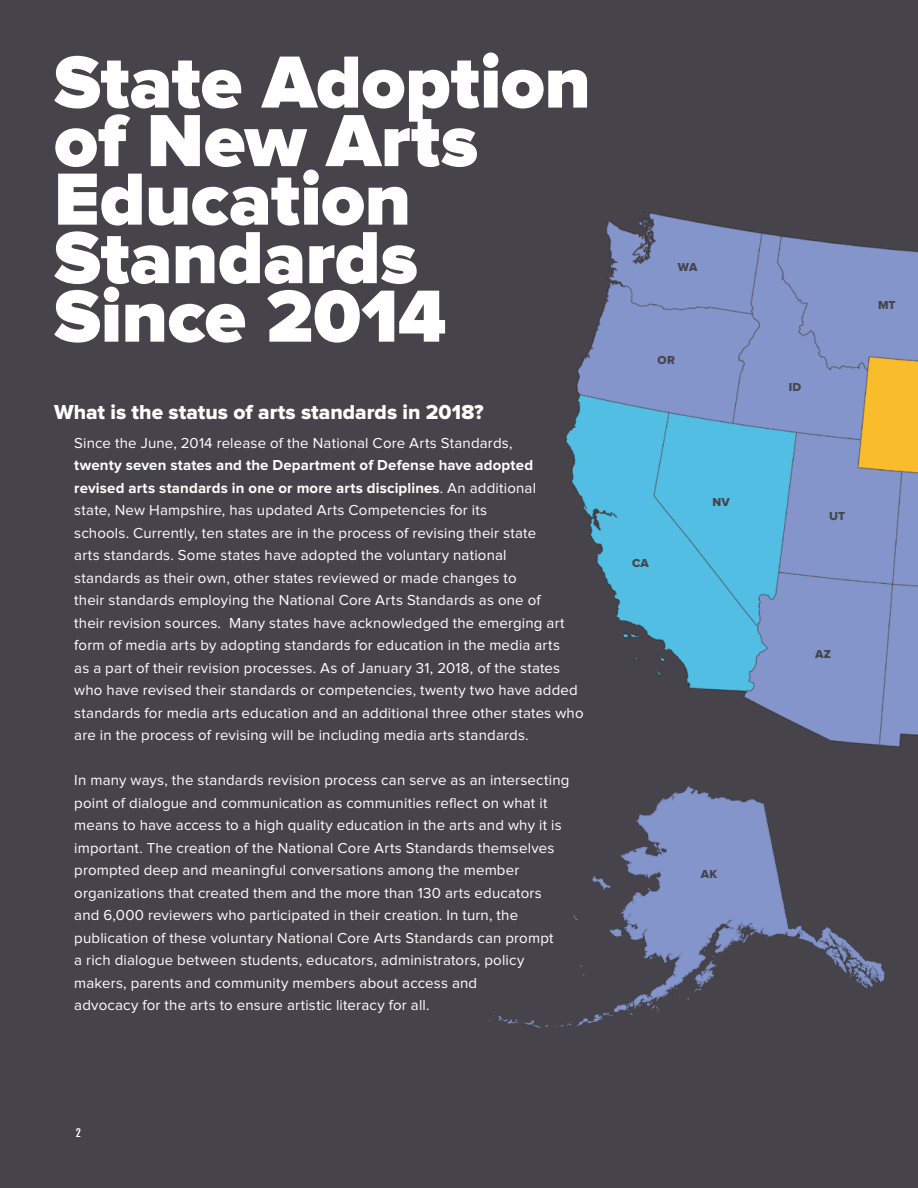
<style>
.page{position:relative;width:918px;height:1188px;background:#46444a}
.page>*{position:absolute;margin:0;border:0;box-sizing:border-box;transform-origin:0 0}
.t1{font:900 76.5px/58.5px "Proxima Nova";letter-spacing:-.005em;color:#fff}
.t2{font:21px "Proxima Nova Extrabld";color:#fff}
.t3{font:15px/22.5px "Proxima Nova";letter-spacing:.01em;color:#fff}
.t4{font:12px "Proxima Nova Extrabld";letter-spacing:.02em;color:#46444a}
.t5{font:10.5px "Fjalla One";color:#fff}
.s1{font-weight:700}
</style>
<div class="page">
<img style="left:488px;top:212px;width:430px;height:816px">
<h1 class="t1" style="left:54px;top:56px;width:538px">State Adoption of New Arts<br>Education<br>Standards<br>Since 2014</h1>
<h2 class="t2" style="left:54px;top:402px;width:431px">What is the status of arts standards in 2018?</h2>
<p class="t3" style="left:74px;top:432px;width:440px">Since the June, 2014 release of the National Core Arts Standards,</p>
<p class="t3" style="left:74px;top:455px;width:511px"><span class="s1">twenty seven states and the Department of Defense have adopted revised arts standards in one or more arts disciplines</span>. An additional<br>state, New Hampshire, has updated Arts Competencies for its<br>schools. Currently, ten states are in the process of revising their state<br>arts standards. Some states have adopted the voluntary national<br>standards as their own, other states reviewed or made changes to<br>their standards employing the National Core Arts Standards as one of<br>their revision sources. Many states have acknowledged the emerging art form of media arts by adopting standards for education in the media arts<br>as a part of their revision processes. As of January 31, 2018, of the states who have revised their standards or competencies, twenty two have added standards for media arts education and an additional three other states who are in the process of revising will be including media arts standards.</p>
<p class="t3" style="left:74px;top:770px;width:497px">In many ways, the standards revision process can serve as an intersecting point of dialogue and communication as communities reflect on what it means to have access to a high quality education in the arts and why it is important. The creation of the National Core Arts Standards themselves prompted deep and meaningful conversations among the member organizations that created them and the more than 130 arts educators and 6,000 reviewers who participated in their creation. In turn, the publication of these voluntary National Core Arts Standards can prompt<br>a rich dialogue between students, educators, administrators, policy makers, parents and community members about access and<br>advocacy for the arts to ensure artistic literacy for all.</p>
<p class="t4" style="left:678px;top:262px;width:21px">WA</p>
<p class="t4" style="left:658px;top:354px;width:19px">OR</p>
<p class="t4" style="left:632px;top:557px;width:18px">CA</p>
<p class="t4" style="left:712px;top:496px;width:19px">NV</p>
<p class="t4" style="left:701px;top:868px;width:18px">AK</p>
<p class="t5" style="left:76px;top:1127px;width:7px">2</p>
<p class="t4" style="left:789px;top:381px;width:14px">ID</p>
<p class="t4" style="left:878px;top:300px;width:19px">MT</p>
<p class="t4" style="left:829px;top:510px;width:18px">UT</p>
<p class="t4" style="left:815px;top:648px;width:17px">AZ</p>
</div>
